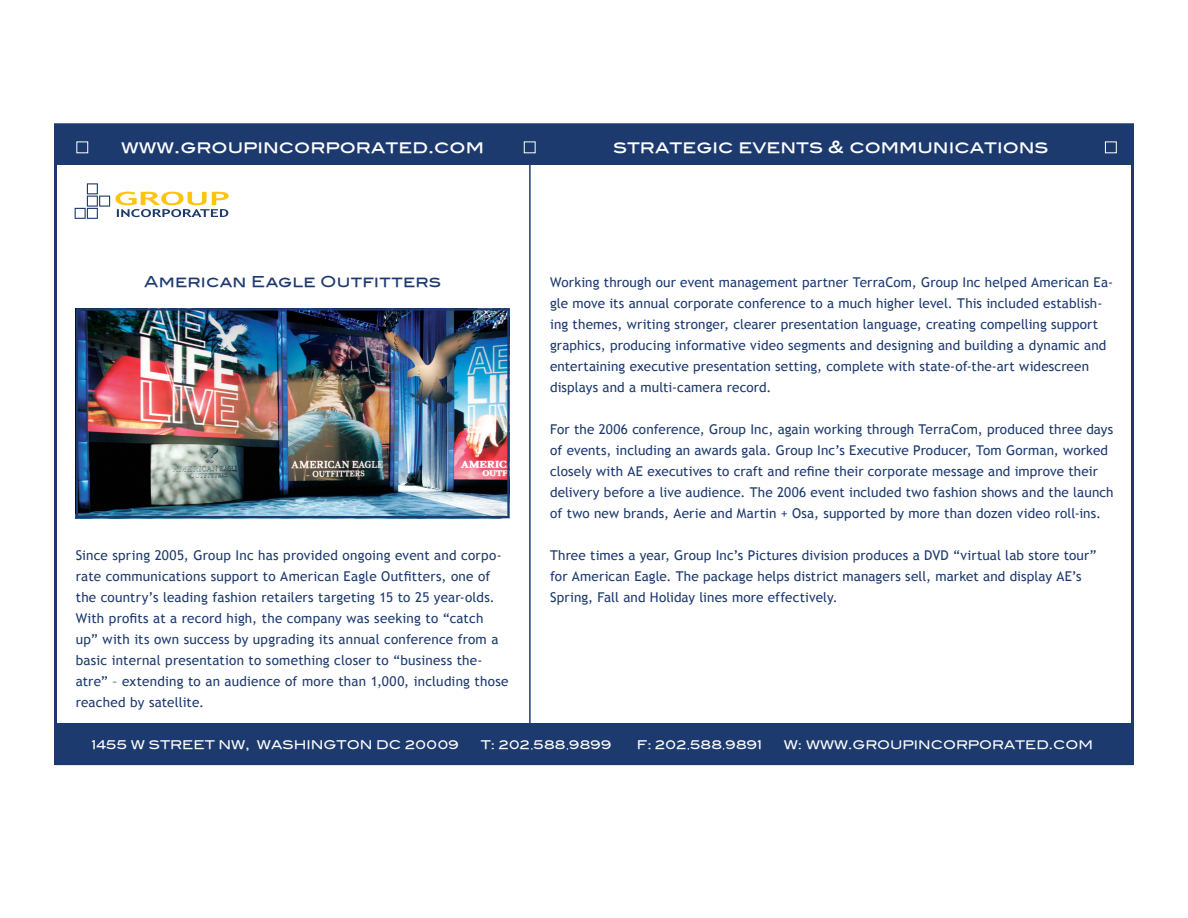
<style>
.page{position:relative;width:1188px;height:918px;background:#fff}
.page>*{position:absolute;margin:0;border:0;box-sizing:border-box;transform-origin:0 0}
.t1{font:17.1px "Blair Md ITCTT Medium";color:#fff}
.t2{font:15px "Blair Md ITCTT Medium";letter-spacing:.01em;color:#1d3a6f}
.t3{font:13.5px/21px "Trebuchet MS";letter-spacing:.01em;color:#1d3a6f}
.t4{font:12px "Blair Md ITCTT Medium";color:#fff}
.t5{font:11.85px "Blair Md ITCTT Medium";color:#fff}
.s1{font-size:12px}
</style>
<div class="page">
<div style="left:55px;top:723px;width:1077px;height:40px;background:#1d3a6f"></div>
<div style="left:56px;top:125px;width:1077px;height:40px;background:#1d3a6f"></div>
<hr style="left:529px;top:164px;width:2px;height:559px;background:#1d3a6f">
<svg style="left:76px;top:141px;width:1041px;height:13px"></svg>
<svg style="left:75px;top:183px;width:154px;height:36px"></svg>
<img style="left:79px;top:311px;width:428px;height:204px">
<div style="left:76px;top:308px;width:434px;height:210px;border:2px solid #1d3a6f"></div>
<p class="t1" style="left:121px;top:133px;width:364px">www.groupincorporated.com</p>
<p class="t1" style="left:613px;top:133px;width:437px">strategic events &amp; communications</p>
<p class="t2" style="left:144px;top:270px;width:299px">American Eagle Outfitters</p>
<p class="t3" style="left:76px;top:545px;width:434px">Since spring 2005, Group Inc has provided ongoing event and corpo&shy;rate communications support to American Eagle Outfitters, one of the country’s leading fashion retailers targeting 15 to 25 year-olds.<br>With profits at a record high, the company was seeking to “catch up” with its own success by upgrading its annual conference from a basic internal presentation to something closer to “business the&shy;atre” – extending to an audience of more than 1,000, including those reached by satellite.</p>
<p class="t3" style="left:550px;top:272px;width:564px">Working through our event management partner TerraCom, Group Inc helped American Ea&shy;gle move its annual corporate conference to a much higher level. This included establish&shy;ing themes, writing stronger, clearer presentation language, creating compelling support graphics, producing informative video segments and designing and building a dynamic and entertaining executive presentation setting, complete with state-of-the-art widescreen displays and a multi-camera record.</p>
<p class="t3" style="left:550px;top:419px;width:565px">For the 2006 conference, Group Inc, again working through TerraCom, produced three days of events, including an awards gala. Group Inc’s Executive Producer, Tom Gorman, worked closely with AE executives to craft and refine their corporate message and improve their delivery before a live audience. The 2006 event included two fashion shows and the launch of two new brands, Aerie and Martin + Osa, supported by more than dozen video roll-ins.</p>
<p class="t3" style="left:550px;top:545px;width:548px">Three times a year, Group Inc’s Pictures division produces a DVD “virtual lab store tour” for American Eagle. The package helps district managers sell, market and display AE’s<br>Spring, Fall and Holiday lines more effectively.</p>
<p class="t4" style="left:92px;top:735px;width:369px">1455 W STREET NW, WASHINGTON DC 20009</p>
<p class="t4" style="left:481px;top:735px;width:133px">T: 202 588 9899</p>
<p class="t4" style="left:637px;top:735px;width:127px">F: 202 588 9891</p>
<p class="t5" style="left:784px;top:735px;width:311px"><span class="s1">W:</span> WWW.GROUPINCORPORATED.COM</p>
</div>
